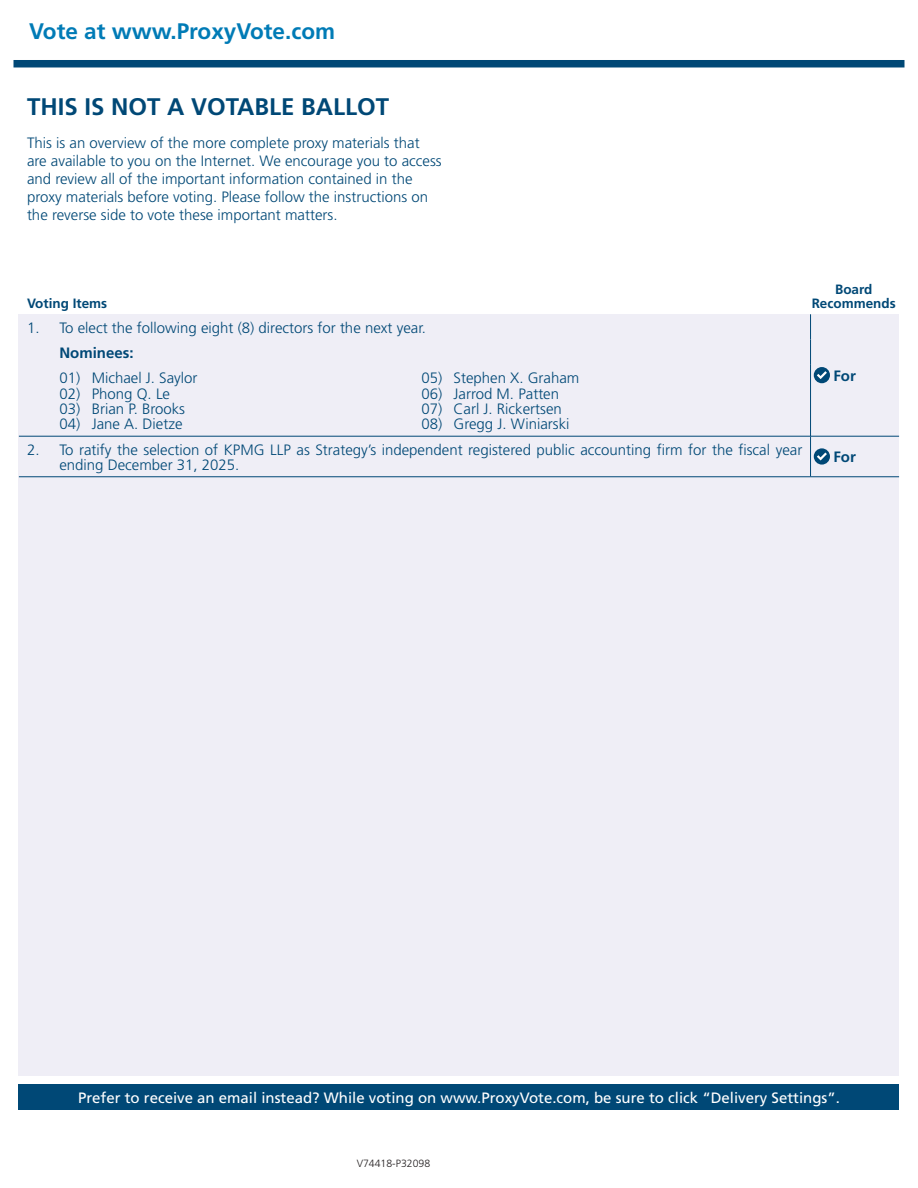
<style>
.page{position:relative;width:918px;height:1188px;background:#fff}
.page>*{position:absolute;margin:0;border:0;box-sizing:border-box;transform-origin:0 0}
.t1{font:700 24px "Frutiger";color:#004876}
.t2{font:700 22.5px "Frutiger";color:#007bb6}
.t3{font:300 15px/18px "Frutiger";color:#004876}
.t4{font:15px "Frutiger";color:#fff}
.t5{font:700 15px "Frutiger";color:#004876}
.t6{font:700 13.5px/13.8px "Frutiger";color:#004876;text-align:center}
.t7{font:300 10.5px "Frutiger";color:#231f20}
</style>
<div class="page">
<div style="left:14px;top:60px;width:890px;height:7px;background:#004876"></div>
<div style="left:19px;top:1084px;width:880px;height:26px;background:#004876"></div>
<div style="left:19px;top:314px;width:880px;height:762px;background:#efeef6"></div>
<hr style="left:19px;top:436px;width:792px;height:1px;background:#004876">
<hr style="left:810px;top:436px;width:1px;height:41px;background:#004876">
<hr style="left:19px;top:477px;width:792px;height:1px;background:#004876">
<hr style="left:811px;top:477px;width:88px;height:1px;background:#004876">
<svg style="left:810px;top:314px;width:1px;height:51px"></svg>
<hr style="left:810px;top:365px;width:1px;height:71px;background:#004876">
<hr style="left:811px;top:436px;width:88px;height:1px;background:#004876">
<div style="left:814px;top:367px;width:16px;height:16px;background:#004876;border-radius:50%"></div>
<svg style="left:817px;top:371px;width:10px;height:8px"></svg>
<div style="left:814px;top:448px;width:16px;height:17px;background:#004876;border-radius:50%"></div>
<svg style="left:817px;top:453px;width:10px;height:7px"></svg>
<p class="t2" style="left:29px;top:18px;width:307px">Vote at www.ProxyVote.com</p>
<p class="t1" style="left:27px;top:92px;width:364px">THIS IS NOT A VOTABLE BALLOT</p>
<p class="t3" style="left:27px;top:134px;width:416px">This is an overview of the more complete proxy materials that are available to you on the Internet. We encourage you to access and review all of the important information contained in the proxy materials before voting. Please follow the instructions on the reverse side to vote these important matters.</p>
<p class="t6" style="left:27px;top:296px;width:82px">Voting Items</p>
<p class="t3" style="left:27px;top:319px;width:401px">1. To elect the following eight (8) directors for the next year.</p>
<p class="t6" style="left:812px;top:282px;width:85px">Board<br>Recommends</p>
<p class="t5" style="left:59px;top:344px;width:76px">Nominees:</p>
<p class="t3" style="left:59px;top:369px;width:140px">01) Michael J. Saylor</p>
<p class="t3" style="left:59px;top:385px;width:112px">02) Phong Q. Le</p>
<p class="t3" style="left:59px;top:400px;width:127px">03) Brian P. Brooks</p>
<p class="t3" style="left:59px;top:415px;width:125px">04) Jane A. Dietze</p>
<p class="t5" style="left:833px;top:367px;width:24px">For</p>
<p class="t3" style="left:421px;top:369px;width:160px">05) Stephen X. Graham</p>
<p class="t3" style="left:421px;top:385px;width:139px">06) Jarrod M. Patten</p>
<p class="t3" style="left:421px;top:400px;width:142px">07) Carl J. Rickertsen</p>
<p class="t3" style="left:421px;top:415px;width:150px">08) Gregg J. Winiarski</p>
<p class="t3" style="left:59px;top:442px;width:744px;line-height:15.3px;text-indent:-32px">2. To ratify the selection of KPMG LLP as Strategy’s independent registered public accounting firm for the fiscal year ending December 31, 2025.</p>
<p class="t5" style="left:833px;top:448px;width:24px">For</p>
<p class="t4" style="left:78px;top:1089px;width:763px">Prefer to receive an email instead? While voting on www.ProxyVote.com, be sure to click “Delivery Settings”.</p>
<p class="t7" style="left:357px;top:1157px;width:75px">V74418-P32098</p>
</div>
